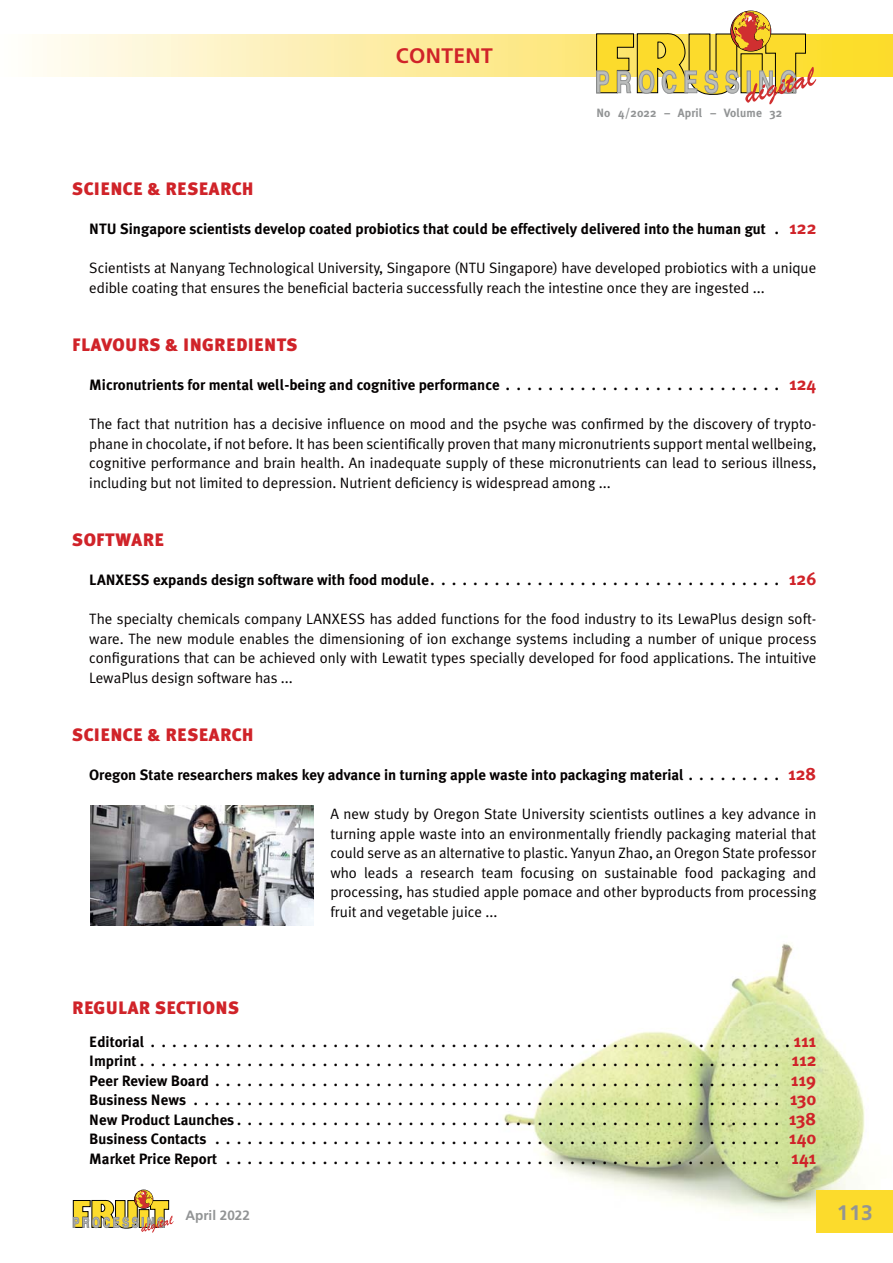
<style>
.page{position:relative;width:893px;height:1263px;background:#fff}
.page>*{position:absolute;margin:0;border:0;box-sizing:border-box;transform-origin:0 0}
.t1{font:700 21px "Frutiger";letter-spacing:.02em;color:#d02329}
.t2{font:700 21px "Frutiger";color:#929495}
.t3{font:900 18px "Meta Plus";letter-spacing:.02em;color:#d02329}
.t4{font:15px/19.5px "Meta Plus Normal";color:#040000;text-align:justify}
.t5{font:700 15px/19.5px "Meta Plus";color:#040000;text-align:justify}
.t6{font:700 13.5px "Frutiger";color:#929495}
.t7{font:700 12px "Meta Plus";letter-spacing:.01em;color:#929495}
.s1{font-size:18px;color:#d02329}
</style>
<div class="page">
<svg style="left:32px;top:34px;width:861px;height:43px;background:#fdeda4"></svg>
<svg style="left:73px;top:1189px;width:101px;height:44px"></svg>
<img style="left:503px;top:943px;width:390px;height:272px">
<svg style="left:596px;top:10px;width:220px;height:94px"></svg>
<img style="left:91px;top:805px;width:222px;height:120px">
<div style="left:816px;top:1191px;width:77px;height:42px;background:#fcdb2c"></div>
<h1 class="t1" style="left:396px;top:46px;width:99px">CONTENT</h1>
<p class="t7" style="left:596px;top:107px;width:187px">No 4/2022 – April – Volume 32</p>
<p class="t3" style="left:72px;top:180px;width:183px">SCIENCE &amp; RESEARCH</p>
<p class="t5" style="left:89px;top:220px;width:729px">NTU Singapore scientists develop coated probiotics that could be effectively delivered into the human gut . <span class="s1">122</span></p>
<p class="t4" style="left:89px;top:260px;width:729px">Scientists at Nanyang Technological University, Singapore (NTU Singapore) have developed probiotics with a unique edible coating that ensures the beneficial bacteria successfully reach the intestine once they are ingested ...</p>
<p class="t3" style="left:72px;top:336px;width:227px">FLAVOURS &amp; INGREDIENTS</p>
<p class="t5" style="left:89px;top:376px;width:729px">Micronutrients for mental well-being and cognitive performance . . . . . . . . . . . . . . . . . . . . . . . . . . <span class="s1">124</span></p>
<p class="t4" style="left:89px;top:416px;width:729px">The fact that nutrition has a decisive influence on mood and the psyche was confirmed by the discovery of trypto&shy;phane in chocolate, if not before. It has been scientifically proven that many micronutrients support mental wellbeing, cognitive performance and brain health. An inadequate supply of these micronutrients can lead to serious illness, including but not limited to depression. Nutrient deficiency is widespread among ...</p>
<p class="t3" style="left:72px;top:531px;width:93px">SOFTWARE</p>
<p class="t5" style="left:89px;top:571px;width:729px">LANXESS expands design software with food module. . . . . . . . . . . . . . . . . . . . . . . . . . . . . . . . . <span class="s1">126</span></p>
<p class="t4" style="left:89px;top:611px;width:729px">The specialty chemicals company LANXESS has added functions for the food industry to its LewaPlus design soft&shy;ware. The new module enables the dimensioning of ion exchange systems including a number of unique process configurations that can be achieved only with Lewatit types specially developed for food applications. The intuitive LewaPlus design software has ...</p>
<p class="t3" style="left:72px;top:726px;width:183px">SCIENCE &amp; RESEARCH</p>
<p class="t5" style="left:89px;top:766px;width:729px">Oregon State researchers makes key advance in turning apple waste into packaging material . . . . . . . . . <span class="s1">128</span></p>
<p class="t4" style="left:330px;top:806px;width:488px">A new study by Oregon State University scientists outlines a key advance in turning apple waste into an environmentally friendly packaging material that could serve as an alternative to plastic. Yanyun Zhao, an Oregon State professor who leads a research team focusing on sustainable food packaging and processing, has studied apple pomace and other byproducts from processing fruit and vegetable juice ...</p>
<p class="t3" style="left:72px;top:999px;width:168px">REGULAR SECTIONS</p>
<p class="t5" style="left:89px;top:1032px;width:729px">Editorial . . . . . . . . . . . . . . . . . . . . . . . . . . . . . . . . . . . . . . . . . . . . . . . . . . . . . . . . . . . . <span class="s1">111<br></span>Imprint . . . . . . . . . . . . . . . . . . . . . . . . . . . . . . . . . . . . . . . . . . . . . . . . . . . . . . . . . . . . <span class="s1">112<br></span>Peer Review Board . . . . . . . . . . . . . . . . . . . . . . . . . . . . . . . . . . . . . . . . . . . . . . . . . . . . . <span class="s1">119<br></span>Business News . . . . . . . . . . . . . . . . . . . . . . . . . . . . . . . . . . . . . . . . . . . . . . . . . . . . . . . <span class="s1">130<br></span>New Product Launches . . . . . . . . . . . . . . . . . . . . . . . . . . . . . . . . . . . . . . . . . . . . . . . . . . . <span class="s1">138<br></span>Business Contacts . . . . . . . . . . . . . . . . . . . . . . . . . . . . . . . . . . . . . . . . . . . . . . . . . . . . . <span class="s1">140<br></span>Market Price Report . . . . . . . . . . . . . . . . . . . . . . . . . . . . . . . . . . . . . . . . . . . . . . . . . . . . <span class="s1">141</span></p>
<p class="t6" style="left:185px;top:1209px;width:66px">April 2022</p>
<h1 class="t2" style="left:837px;top:1203px;width:37px">113</h1>
</div>
